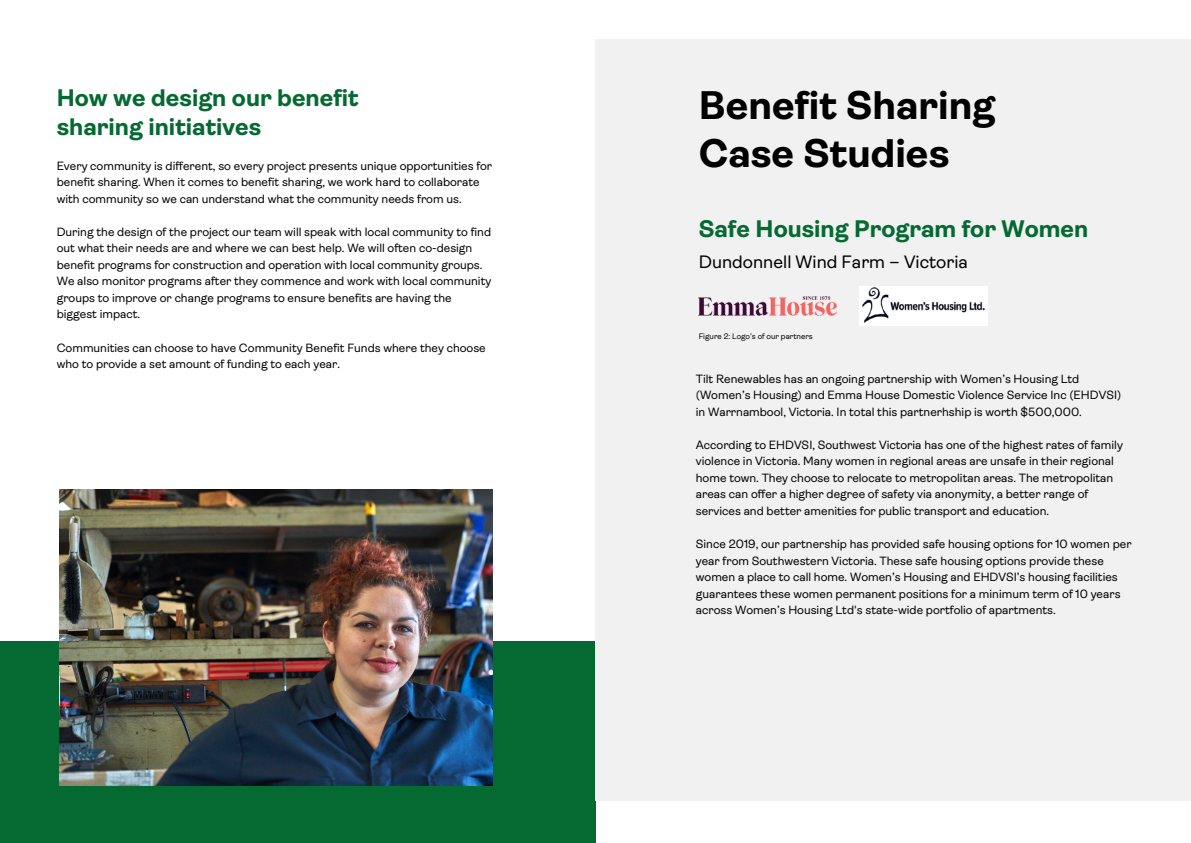
<style>
.page{position:relative;width:1191px;height:843px;background:#fff}
.page>*{position:absolute;margin:0;border:0;box-sizing:border-box;transform-origin:0 0}
.t1{font:700 40px/47.2px "Ambit";color:#000}
.t2{font:700 24px/28.5px "Ambit";color:#056932}
.t3{font:18px "Ambit";color:#000}
.t4{font:12px/16.5px "Ambit";color:#000}
.t5{font:8px "Ambit";color:#000}
</style>
<div class="page">
<div style="left:0;top:641px;width:595px;height:201px;background:#056932"></div>
<img style="left:59px;top:489px;width:433px;height:296px">
<div style="left:595px;top:39px;width:595px;height:761px;background:#f1f1f1"></div>
<img style="left:859px;top:286px;width:127px;height:40px">
<img style="left:698px;top:296px;width:138px;height:19px">
<h4 class="t2" style="left:57px;top:84px;width:303px">How we design our benefit sharing initiatives</h4>
<p class="t4" style="left:57px;top:157px;width:437px">Every community is different, so every project presents unique opportunities for benefit sharing. When it comes to benefit sharing, we work hard to collaborate with community so we can understand what the community needs from us.</p>
<h1 class="t4" style="left:57px;top:223px;width:436px">During the design of the project our team will speak with local community to find out what their needs are and where we can best help. We will often co-design benefit programs for construction and operation with local community groups.<br>We also monitor programs after they commence and work with local community groups to improve or change programs to ensure benefits are having the biggest impact.</h1>
<h2 class="t4" style="left:57px;top:339px;width:430px">Communities can choose to have Community Benefit Funds where they choose who to provide a set amount of funding to each year.</h2>
<h4 class="t1" style="left:698px;top:82px;width:298px">Benefit Sharing<br>Case Studies</h4>
<h3 class="t2" style="left:698px;top:214px;width:391px">Safe Housing Program for Women</h3>
<p class="t3" style="left:698px;top:251px;width:271px">Dundonnell Wind Farm – Victoria</p>
<h4 class="t5" style="left:698px;top:331px;width:116px">Figure 2: Logo’s of our partners</h4>
<p class="t4" style="left:695px;top:370px;width:427px">Tilt Renewables has an ongoing partnership with Women’s Housing Ltd (Women’s Housing) and Emma House Domestic Violence Service Inc (EHDVSI) in Warrnambool, Victoria. In total this partnerhship is worth $500,000.</p>
<p class="t4" style="left:695px;top:436px;width:428px">According to EHDVSI, Southwest Victoria has one of the highest rates of family violence in Victoria. Many women in regional areas are unsafe in their regional home town. They choose to relocate to metropolitan areas. The metropolitan areas can offer a higher degree of safety via anonymity, a better range of services and better amenities for public transport and education.</p>
<h4 class="t4" style="left:695px;top:535px;width:437px">Since 2019, our partnership has provided safe housing options for 10 women per year from Southwestern Victoria. These safe housing options provide these women a place to call home. Women’s Housing and EHDVSI’s housing facilities guarantees these women permanent positions for a minimum term of 10 years across Women’s Housing Ltd's state-wide portfolio of apartments.</h4>
</div>
